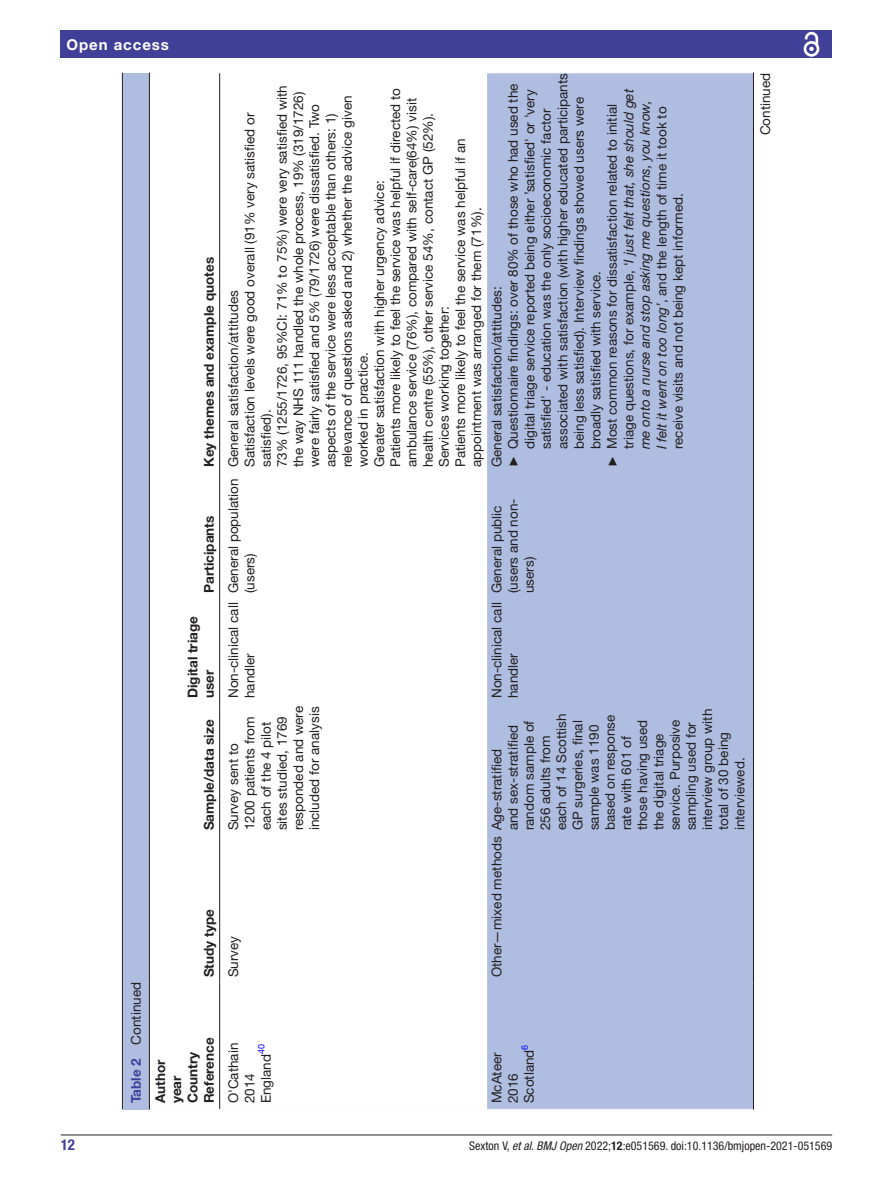
<style>
.page{position:relative;width:893px;height:1191px;background:#fff}
.page>*{position:absolute;margin:0;border:0;box-sizing:border-box;transform-origin:0 0}
.t1{font:700 15px "Helvetica Neue LT Std";letter-spacing:.065em;color:#fff}
.t2{font:700 condensed 15px "Helvetica Neue LT Std";color:#414099}
.t3{font:13.5px/16.2px "Helvetica Neue LT Std";color:#231f20}
.t4{font:700 13.5px/16.2px "Helvetica Neue LT Std";color:#231f20}
.t5{font:italic 13.5px "Helvetica Neue LT Std";letter-spacing:-.005em;color:#231f20}
.t6{font:condensed 12px "Helvetica Neue LT Std";color:#231f20}
.t7{font:9px "Helvetica Neue LT Std";color:#00f}
.s1{font-weight:700;color:#414099}
.s2{font-family:"Arial";font-size:12px}
.s3{font-style:italic}
.s4{font-weight:700}
</style>
<div class="page">
<hr style="left:61px;top:1134px;width:771px;height:1px;background:#231f20">
<div style="left:61px;top:31px;width:771px;height:27px;background:#414099"></div>
<svg style="left:803px;top:31px;width:17px;height:26px"></svg>
<div style="left:487px;top:73px;width:266px;height:1036px;background:#afbde1"></div>
<hr style="left:149px;top:983px;width:1px;height:126px;background:#231f20">
<hr style="left:219px;top:983px;width:1px;height:126px;background:#231f20">
<hr style="left:149px;top:836px;width:1px;height:147px;background:#231f20">
<hr style="left:219px;top:836px;width:1px;height:147px;background:#231f20">
<hr style="left:149px;top:704px;width:1px;height:132px;background:#231f20">
<hr style="left:219px;top:704px;width:1px;height:132px;background:#231f20">
<hr style="left:149px;top:599px;width:1px;height:105px;background:#231f20">
<hr style="left:219px;top:599px;width:1px;height:105px;background:#231f20">
<hr style="left:149px;top:473px;width:1px;height:126px;background:#231f20">
<hr style="left:219px;top:473px;width:1px;height:126px;background:#231f20">
<hr style="left:149px;top:73px;width:1px;height:400px;background:#231f20">
<hr style="left:219px;top:73px;width:1px;height:400px;background:#231f20">
<hr style="left:753px;top:983px;width:1px;height:126px;background:#231f20">
<hr style="left:753px;top:836px;width:1px;height:147px;background:#231f20">
<hr style="left:753px;top:704px;width:1px;height:132px;background:#231f20">
<hr style="left:753px;top:599px;width:1px;height:105px;background:#231f20">
<hr style="left:753px;top:473px;width:1px;height:126px;background:#231f20">
<hr style="left:753px;top:73px;width:1px;height:400px;background:#231f20">
<div style="left:123px;top:73px;width:18px;height:1036px;background:#afbde1"></div>
<hr style="left:122px;top:73px;width:1px;height:1036px;background:#231f20">
<p class="t1" style="left:66px;top:35px;width:104px">Open access</p>
<p class="t4" style="left:200px;top:467px;width:211px;rotate:-90deg">Key themes and example quotes</p>
<p class="t4" style="left:200px;top:593px;width:79px;rotate:-90deg">Participants</p>
<p class="t4" style="left:184px;top:698px;width:84px;rotate:-90deg">Digital triage user</p>
<p class="t4" style="left:200px;top:830px;width:112px;rotate:-90deg">Sample/data size</p>
<p class="t4" style="left:200px;top:977px;width:70px;rotate:-90deg">Study type</p>
<p class="t3" style="left:128px;top:1103px;width:123px;rotate:-90deg"><span class="s1">Table 2</span> Continued</p>
<p class="t4" style="left:152px;top:1103px;width:68px;rotate:-90deg">Author year<br>Country<br>Reference</p>
<p class="t3" style="left:554px;top:449px;width:377px;rotate:-90deg">associated with satisfaction (with higher educated participants</p>
<p class="t3" style="left:505px;top:467px;width:385px;rotate:-90deg"><span class="s2">►</span> Questionnaire findings: over 80% of those who had used the</p>
<p class="t3" style="left:521px;top:449px;width:361px;rotate:-90deg">digital triage service reported being either ’satisfied' or 'very</p>
<p class="t3" style="left:225px;top:467px;width:383px;rotate:-90deg">General satisfaction/attitudes<br>Satisfaction levels were good overall (91% very satisfied or satisfied).<br>73% (1255/1726, 95%CI: 71% to 75%) were very satisfied with the way NHS 111 handled the whole process, 19% (319/1726) were fairly satisfied and 5% (79/1726) were dissatisfied. Two aspects of the service were less acceptable than others: 1) relevance of questions asked and 2) whether the advice given worked in practice.<br>Greater satisfaction with higher urgency advice:<br>Patients more likely to feel the service was helpful if directed to ambulance service (76%), compared with self-care(64%) visit health centre (55%), other service 54%, contact GP (52%).<br>Services working together:<br>Patients more likely to feel the service was helpful if an appointment was arranged for them (71%).</p>
<p class="t3" style="left:620px;top:449px;width:361px;rotate:-90deg">triage questions, for example, ‘<span class="s3">I just felt that, she should get</span></p>
<p class="t3" style="left:571px;top:449px;width:353px;rotate:-90deg">being less satisfied). Interview findings showed users were</p>
<p class="t5" style="left:637px;top:449px;width:350px;rotate:-90deg">me onto a nurse and stop asking me questions, you know,</p>
<p class="t3" style="left:653px;top:449px;width:344px;rotate:-90deg"><span class="s3">I felt it went on too long’</span>, and the length of time it took to</p>
<p class="t3" style="left:604px;top:467px;width:364px;rotate:-90deg"><span class="s2">►</span> Most common reasons for dissatisfaction related to initial</p>
<p class="t3" style="left:538px;top:449px;width:342px;rotate:-90deg">satisfied' - education was the only socioeconomic factor</p>
<p class="t3" style="left:670px;top:449px;width:257px;rotate:-90deg">receive visits and not being kept informed.</p>
<p class="t3" style="left:587px;top:449px;width:179px;rotate:-90deg">broadly satisfied with service.</p>
<p class="t3" style="left:488px;top:467px;width:182px;rotate:-90deg">General satisfaction/attitudes:</p>
<p class="t3" style="left:225px;top:593px;width:116px;rotate:-90deg">General population (users)</p>
<p class="t3" style="left:225px;top:698px;width:97px;rotate:-90deg">Non-clinical call handler</p>
<p class="t3" style="left:225px;top:830px;width:126px;rotate:-90deg">Survey sent to<br>1200 patients from each of the 4 pilot sites studied, 1769 responded and were included for analysis</p>
<p class="t3" style="left:225px;top:977px;width:43px;rotate:-90deg">Survey</p>
<p class="t3" style="left:225px;top:1103px;width:62px;rotate:-90deg">O'Cathain<br>2014<br>England<sup>40</sup></p>
<p class="t3" style="left:488px;top:593px;width:96px;rotate:-90deg">General public (users and non&shy;users)</p>
<p class="t3" style="left:488px;top:698px;width:97px;rotate:-90deg">Non-clinical call handler</p>
<p class="t3" style="left:488px;top:830px;width:123px;text-indent:-147px;rotate:-90deg">Other—mixed methods Age-stratified<br>and sex-stratified random sample of<br>256 adults from each of 14 Scottish<br>GP surgeries, final sample was 1190 based on response rate with 601 of those having used the digital triage service. Purposive sampling used for interview group with total of 30 being interviewed.</p>
<p class="t7" style="left:519px;top:1049px;width:6px;rotate:-90deg">6</p>
<p class="t3" style="left:488px;top:1103px;width:55px;rotate:-90deg">McAteer<br>2016<br>Scotland</p>
<p class="t3" style="left:757px;top:135px;width:64px;rotate:-90deg">Continued</p>
<p class="t2" style="left:61px;top:1135px;width:16px">12</p>
<p class="t6" style="left:469px;top:1138px;width:364px">Sexton V, <span class="s3">et al</span>. <span class="s3">BMJ Open</span> 2022;<span class="s4">12</span>:e051569. doi:10.1136/bmjopen-2021-051569</p>
</div>
